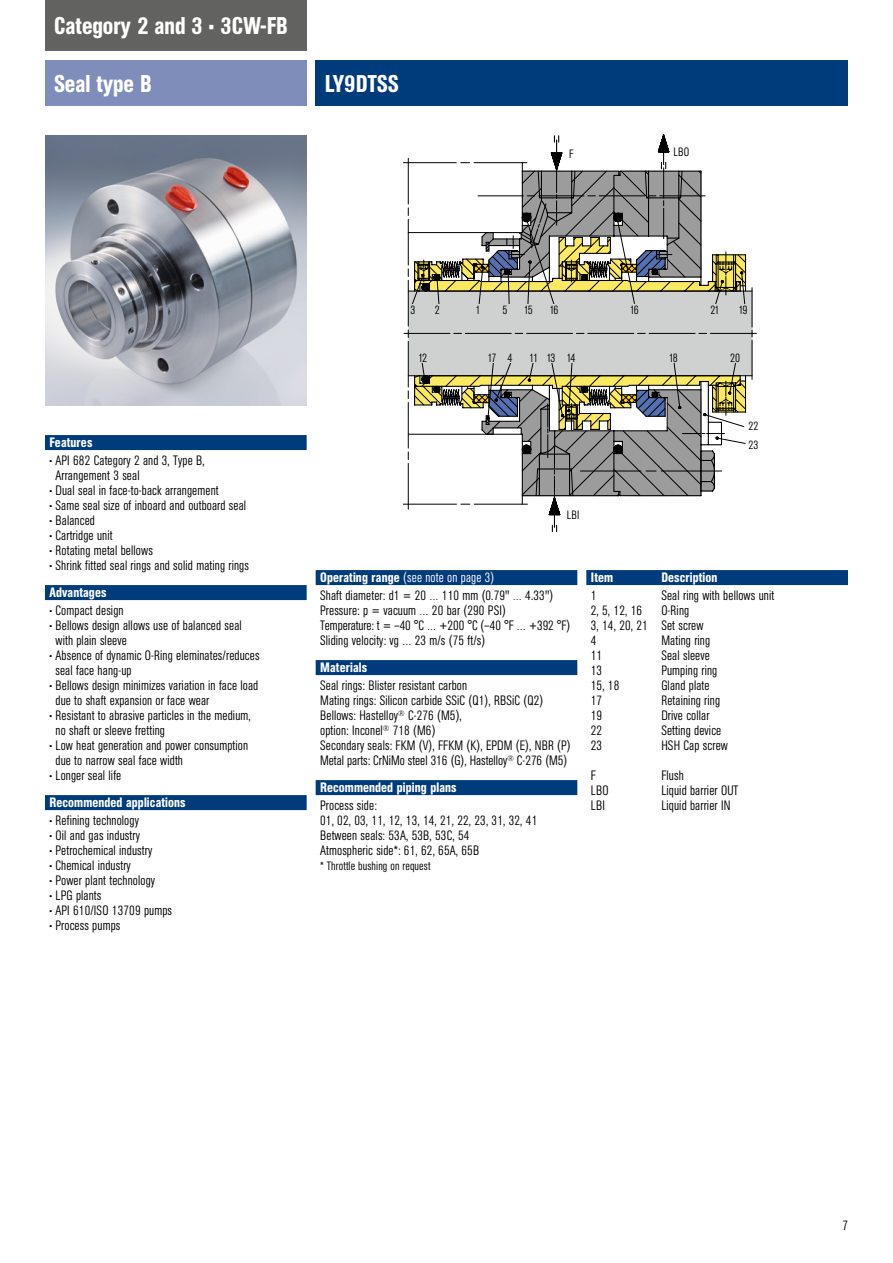
<style>
.page{position:relative;width:893px;height:1263px;background:#fff}
.page>*{position:absolute;margin:0;border:0;box-sizing:border-box;transform-origin:0 0}
.t1{font:500 condensed 24px "AG Book Pro";color:#fff}
.t2{font:300 condensed 13.5px/15px "AG Book Pro";letter-spacing:.01em;color:#000}
.t3{font:500 condensed 13.5px "AG Book Pro";letter-spacing:.01em;color:#fff}
.t4{font:300 condensed 13.5px "AG Book Pro";letter-spacing:.01em;color:#fff}
.t5{font:300 12px/18px "AG Buch Condensed BQ";color:#000}
.t6{font:300 condensed 12px "AG Book Pro";letter-spacing:.01em;color:#000}
.s1{font-weight:500}
</style>
<div class="page">
<div style="left:45px;top:435px;width:262px;height:15px;background:#003b7c"></div>
<div style="left:45px;top:585px;width:262px;height:15px;background:#003b7c"></div>
<div style="left:316px;top:660px;width:261px;height:15px;background:#003b7c"></div>
<div style="left:316px;top:780px;width:261px;height:15px;background:#003b7c"></div>
<div style="left:45px;top:795px;width:262px;height:15px;background:#003b7c"></div>
<div style="left:316px;top:570px;width:261px;height:15px;background:#003b7c"></div>
<div style="left:586px;top:570px;width:262px;height:15px;background:#003b7c"></div>
<div style="left:45px;top:60px;width:262px;height:45px;background:#7e8dba"></div>
<div style="left:316px;top:60px;width:532px;height:45px;background:#003b7c"></div>
<div style="left:45px;top:0;width:262px;height:50px;background:#626261"></div>
<svg style="left:408px;top:134px;width:345px;height:381px"></svg>
<div style="left:564px;top:506px;width:47px;height:34px;background:#fff"></div>
<div style="left:567px;top:146px;width:15px;height:15px;background:#fff"></div>
<div style="left:672px;top:141px;width:25px;height:21px;background:#fff"></div>
<div style="left:746px;top:419px;width:19px;height:36px;background:#fff"></div>
<div style="left:413px;top:346px;width:334px;height:17px;background:#cfd0d0"></div>
<div style="left:409px;top:304px;width:341px;height:14px;background:#cfd0d0"></div>
<img style="left:45px;top:135px;width:262px;height:270px">
<h1 class="t1" style="left:54px;top:10px;width:235px">Category 2 and 3 • 3CW-FB</h1>
<h1 class="t1" style="left:54px;top:68px;width:99px">Seal type B</h1>
<h1 class="t1" style="left:325px;top:68px;width:76px">LY9DTSS</h1>
<p class="t5" style="left:569px;top:145px;width:6px">F</p>
<p class="t5" style="left:673px;top:143px;width:17px">LBO</p>
<p class="t5" style="left:410px;top:301px;width:7px">3</p>
<p class="t5" style="left:435px;top:301px;width:7px">2</p>
<p class="t5" style="left:475px;top:301px;width:7px">1</p>
<p class="t5" style="left:502px;top:301px;width:7px">5</p>
<p class="t5" style="left:524px;top:301px;width:11px">15</p>
<p class="t5" style="left:549px;top:301px;width:11px">16</p>
<p class="t5" style="left:630px;top:301px;width:11px">16</p>
<p class="t5" style="left:710px;top:301px;width:11px">21</p>
<p class="t5" style="left:739px;top:301px;width:11px">19</p>
<p class="t5" style="left:418px;top:349px;width:11px">12</p>
<p class="t5" style="left:488px;top:349px;width:27px">17 4</p>
<p class="t5" style="left:529px;top:349px;width:48px">11 13 14</p>
<p class="t5" style="left:669px;top:349px;width:11px">18</p>
<p class="t5" style="left:730px;top:349px;width:12px">20</p>
<p class="t3" style="left:50px;top:433px;width:44px">Features</p>
<p class="t2" style="left:55px;top:453px;width:151px;text-indent:-6px">• API 682 Category 2 and 3, Type B,<br>Arrangement 3 seal</p>
<p class="t2" style="left:50px;top:483px;width:171px">• Dual seal in face-to-back arrangement</p>
<p class="t2" style="left:50px;top:498px;width:198px">• Same seal size of inboard and outboard seal</p>
<p class="t2" style="left:50px;top:513px;width:47px">• Balanced</p>
<p class="t2" style="left:50px;top:528px;width:65px">• Cartridge unit</p>
<p class="t2" style="left:50px;top:543px;width:105px">• Rotating metal bellows</p>
<p class="t2" style="left:50px;top:558px;width:201px">• Shrink fitted seal rings and solid mating rings</p>
<p class="t2" style="left:50px;top:603px;width:76px">• Compact design</p>
<p class="t2" style="left:55px;top:618px;width:188px;text-indent:-6px">• Bellows design allows use of balanced seal with plain sleeve</p>
<p class="t2" style="left:55px;top:648px;width:206px;text-indent:-6px">• Absence of dynamic O-Ring eleminates/reduces seal face hang-up</p>
<p class="t2" style="left:55px;top:678px;width:204px;text-indent:-6px">• Bellows design minimizes variation in face load due to shaft expansion or face wear</p>
<p class="t2" style="left:55px;top:708px;width:197px;text-indent:-6px">• Resistant to abrasive particles in the medium, no shaft or sleeve fretting</p>
<p class="t2" style="left:55px;top:738px;width:194px;text-indent:-6px">• Low heat generation and power consumption due to narrow seal face width</p>
<p class="t2" style="left:50px;top:768px;width:73px">• Longer seal life</p>
<p class="t3" style="left:50px;top:583px;width:58px">Advantages</p>
<p class="t3" style="left:50px;top:793px;width:138px">Recommended applications</p>
<p class="t2" style="left:50px;top:813px;width:91px">• Refining technology</p>
<p class="t2" style="left:50px;top:828px;width:92px">• Oil and gas industry</p>
<p class="t2" style="left:50px;top:843px;width:104px">• Petrochemical industry</p>
<p class="t2" style="left:50px;top:858px;width:83px">• Chemical industry</p>
<p class="t2" style="left:50px;top:873px;width:107px">• Power plant technology</p>
<p class="t2" style="left:50px;top:888px;width:53px">• LPG plants</p>
<p class="t2" style="left:50px;top:903px;width:124px">• API 610/ISO 13709 pumps</p>
<p class="t2" style="left:50px;top:918px;width:72px">• Process pumps</p>
<p class="t5" style="left:567px;top:506px;width:14px">LBI</p>
<p class="t5" style="left:748px;top:418px;width:12px">22<br>23</p>
<p class="t4" style="left:320px;top:568px;width:176px"><span class="s1">Operating range</span> (see note on page 3)</p>
<p class="t3" style="left:591px;top:568px;width:24px">Item</p>
<p class="t3" style="left:661px;top:568px;width:58px">Description</p>
<p class="t2" style="left:591px;top:588px;width:7px">1</p>
<p class="t2" style="left:661px;top:588px;width:114px">Seal ring with bellows unit</p>
<p class="t2" style="left:591px;top:603px;width:53px">2, 5, 12, 16</p>
<p class="t2" style="left:320px;top:588px;width:252px">Shaft diameter: d1 = 20 … 110 mm (0.79" … 4.33")<br>Pressure: p = vacuum … 20 bar (290 PSI)<br>Temperature: t = –40 °C … +200 °C (–40 °F … +392 °F)<br>Sliding velocity: vg … 23 m/s (75 ft/s)</p>
<p class="t5" style="left:527px;top:596px;width:115px">LY9DTSS © EagleBurgmann</p>
<p class="t2" style="left:591px;top:603px;width:114px;text-indent:70px">O-Ring<br>3, 14, 20, 21 Set screw<br>4</p>
<p class="t2" style="left:661px;top:633px;width:50px">Mating ring</p>
<p class="t3" style="left:320px;top:658px;width:48px">Materials</p>
<p class="t2" style="left:320px;top:678px;width:252px">Seal rings: Blister resistant carbon<br>Mating rings: Silicon carbide SSiC (Q1), RBSiC (Q2)<br>Bellows: Hastelloy<sup>®</sup> C-276 (M5),<br>option: Inconel<sup>®</sup> 718 (M6)<br>Secondary seals: FKM (V), FFKM (K), EPDM (E), NBR (P)<br>Metal parts: CrNiMo steel 316 (G), Hastelloy<sup>®</sup> C-276 (M5)</p>
<p class="t3" style="left:320px;top:778px;width:138px">Recommended piping plans</p>
<p class="t2" style="left:320px;top:798px;width:219px">Process side:<br>01, 02, 03, 11, 12, 13, 14, 21, 22, 23, 31, 32, 41<br>Between seals: 53A, 53B, 53C, 54<br>Atmospheric side*: 61, 62, 65A, 65B</p>
<p class="t6" style="left:320px;top:858px;width:112px">* Throttle bushing on request</p>
<p class="t2" style="left:591px;top:648px;width:13px">11</p>
<p class="t2" style="left:661px;top:648px;width:50px">Seal sleeve</p>
<p class="t2" style="left:591px;top:663px;width:13px">13</p>
<p class="t2" style="left:661px;top:663px;width:58px">Pumping ring</p>
<p class="t2" style="left:591px;top:678px;width:30px">15, 18</p>
<p class="t2" style="left:661px;top:678px;width:50px">Gland plate</p>
<p class="t2" style="left:591px;top:693px;width:13px">17</p>
<p class="t2" style="left:661px;top:693px;width:60px">Retaining ring</p>
<p class="t2" style="left:591px;top:708px;width:13px">19</p>
<p class="t2" style="left:661px;top:708px;width:50px">Drive collar</p>
<p class="t2" style="left:591px;top:723px;width:13px">22</p>
<p class="t2" style="left:661px;top:723px;width:61px">Setting device</p>
<p class="t2" style="left:591px;top:738px;width:13px">23</p>
<p class="t2" style="left:661px;top:738px;width:68px">HSH Cap screw</p>
<p class="t2" style="left:591px;top:768px;width:7px">F</p>
<p class="t2" style="left:661px;top:768px;width:24px">Flush</p>
<p class="t2" style="left:591px;top:783px;width:19px">LBO</p>
<p class="t2" style="left:661px;top:783px;width:79px">Liquid barrier OUT</p>
<p class="t2" style="left:591px;top:798px;width:16px">LBI</p>
<p class="t2" style="left:661px;top:798px;width:71px">Liquid barrier IN</p>
<p class="t2" style="left:842px;top:1218px;width:7px">7</p>
</div>
